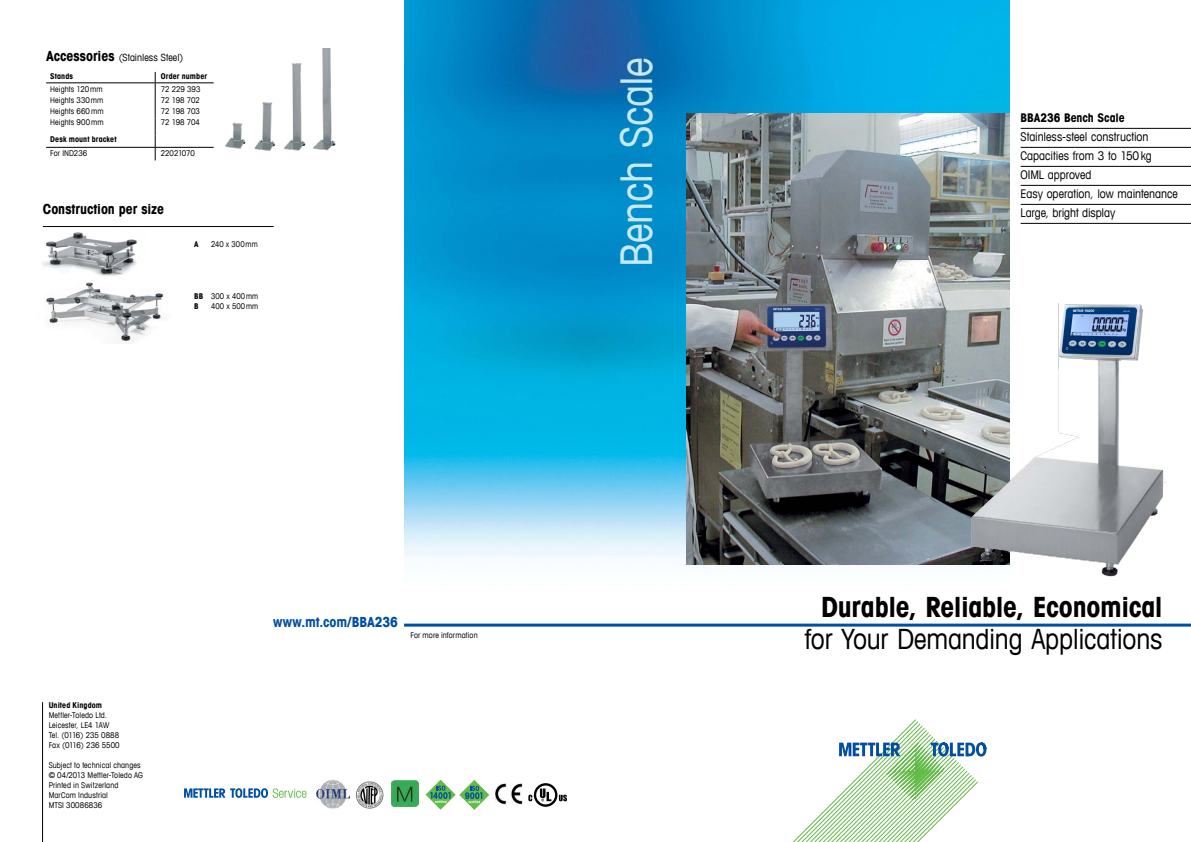
<style>
.page{position:relative;width:1191px;height:842px;background:#fff}
.page>*{position:absolute;margin:0;border:0;box-sizing:border-box;transform-origin:0 0}
.t1{font:condensed 44px "Avant Garde Com";letter-spacing:-.01em;color:#c7eafb}
.t2{font:condensed 28px "Avant Garde Com";letter-spacing:-.005em;color:#000}
.t3{font:700 condensed 28px "Avant Garde Com";letter-spacing:-.01em;color:#000}
.t4{font:700 condensed 14px "Avant Garde Com";letter-spacing:-.005em;color:#000}
.t5{font:700 condensed 14px "Avant Garde Com";letter-spacing:-.005em;color:#004fa3}
.t6{font:condensed 12px/19px "Avant Garde Com";letter-spacing:-.005em;color:#000}
.t7{font:700 condensed 12px "Avant Garde Com";letter-spacing:-.005em;color:#000}
.t8{font:condensed 10px "Avant Garde Com";letter-spacing:.005em;color:#000}
.t9{font:condensed 8px/10px "Avant Garde Com";letter-spacing:.01em;color:#000}
.t10{font:700 condensed 8px "Avant Garde Com";letter-spacing:.015em;color:#000}
.t11{font:condensed 8px "Avant Garde Com";letter-spacing:-.02em;color:#000}
.s1{font-weight:700;font-size:14px}
.s2{font-weight:700}
</style>
<div class="page">
<svg style="left:793px;top:719px;width:193px;height:123px"></svg>
<hr style="left:42px;top:702px;width:1px;height:140px;background:#000">
<hr style="left:404px;top:624px;width:787px;height:3px;background:#004fa3">
<img style="left:404px;top:0;width:598px;height:565px">
<hr style="left:1020px;top:128px;width:171px;height:1px;background:#000">
<hr style="left:1020px;top:147px;width:171px;height:1px;background:#000">
<hr style="left:1020px;top:166px;width:171px;height:1px;background:#000">
<hr style="left:1020px;top:185px;width:171px;height:1px;background:#000">
<hr style="left:1020px;top:204px;width:171px;height:1px;background:#000">
<hr style="left:1020px;top:223px;width:171px;height:1px;background:#000">
<img style="left:356px;top:781px;width:28px;height:27px">
<img style="left:495px;top:783px;width:27px;height:22px">
<img style="left:316px;top:779px;width:33px;height:29px">
<img style="left:392px;top:780px;width:27px;height:27px">
<svg style="left:184px;top:788px;width:122px;height:10px"></svg>
<svg style="left:425px;top:780px;width:64px;height:30px"></svg>
<img style="left:686px;top:113px;width:323px;height:451px">
<img style="left:970px;top:304px;width:196px;height:273px">
<img style="left:313px;top:48px;width:23px;height:103px">
<img style="left:284px;top:63px;width:22px;height:88px">
<img style="left:255px;top:102px;width:21px;height:49px">
<img style="left:225px;top:122px;width:21px;height:27px">
<img style="left:42px;top:226px;width:95px;height:50px">
<img style="left:46px;top:282px;width:118px;height:62px">
<hr style="left:43px;top:226px;width:231px;height:1px;background:#000">
<svg style="left:528px;top:783px;width:39px;height:24px"></svg>
<img style="left:1059px;top:304px;width:84px;height:57px">
<svg style="left:155px;top:72px;width:1px;height:88px"></svg>
<hr style="left:46px;top:83px;width:109px;height:1px;background:#000">
<hr style="left:155px;top:83px;width:59px;height:1px;background:#000">
<hr style="left:46px;top:147px;width:109px;height:1px;background:#000">
<hr style="left:155px;top:147px;width:59px;height:1px;background:#000">
<p class="t8" style="left:46px;top:52px;width:139px"><span class="s1">Accessories</span> (Stainless Steel)</p>
<p class="t10" style="left:50px;top:71px;width:24px">Stands</p>
<p class="t10" style="left:161px;top:71px;width:48px">Order number</p>
<p class="t9" style="left:50px;top:84px;width:54px">Heights 120mm</p>
<p class="t9" style="left:161px;top:84px;width:41px">72 229 393</p>
<p class="t9" style="left:50px;top:95px;width:55px">Heights 330mm</p>
<p class="t9" style="left:161px;top:95px;width:41px">72 198 702</p>
<p class="t9" style="left:50px;top:106px;width:55px">Heights 660mm</p>
<p class="t9" style="left:161px;top:106px;width:41px">72 198 703</p>
<p class="t9" style="left:50px;top:117px;width:55px">Heights 900mm</p>
<p class="t9" style="left:161px;top:117px;width:41px">72 198 704</p>
<p class="t10" style="left:50px;top:134px;width:68px">Desk mount bracket</p>
<p class="t9" style="left:50px;top:148px;width:39px">For IND236</p>
<p class="t11" style="left:161px;top:149px;width:36px">22021070</p>
<h3 class="t4" style="left:43px;top:200px;width:123px">Construction per size</h3>
<p class="t10" style="left:194px;top:239px;width:6px">A</p>
<p class="t9" style="left:211px;top:239px;width:48px">240 x 300mm</p>
<p class="t9" style="left:194px;top:291px;width:66px"><span class="s2">BB</span> 300 x 400mm<br><span class="s2">B</span></p>
<p class="t9" style="left:211px;top:301px;width:49px">400 x 500mm</p>
<p class="t10" style="left:49px;top:700px;width:55px">United Kingdom</p>
<p class="t9" style="left:49px;top:710px;width:73px">Mettler-Toledo Ltd.<br>Leicester, LE4 1AW<br>Tel. (0116) 235 0888<br>Fax (0116) 236 5500</p>
<p class="t9" style="left:49px;top:760px;width:96px">Subject to technical changes © 04/2013 Mettler-Toledo AG<br>Printed in Switzerland<br>MarCom Industrial<br>MTSI 30086836</p>
<h3 class="t5" style="left:273px;top:613px;width:126px">www.mt.com/BBA236</h3>
<p class="t9" style="left:410px;top:630px;width:69px">For more information</p>
<h1 class="t1" style="left:609px;top:267px;width:212px;rotate:-90deg">Bench Scale</h1>
<h3 class="t7" style="left:1020px;top:110px;width:106px">BBA236 Bench Scale</h3>
<h3 class="t6" style="left:1020px;top:127px;width:159px">Stainless-steel construction<br>Capacities from 3 to 150kg<br>OIML approved<br>Easy operation, low maintenance<br>Large, bright display</h3>
<h2 class="t3" style="left:821px;top:589px;width:343px">Durable, Reliable, Economical</h2>
<h2 class="t2" style="left:805px;top:621px;width:359px">for Your Demanding Applications</h2>
</div>
